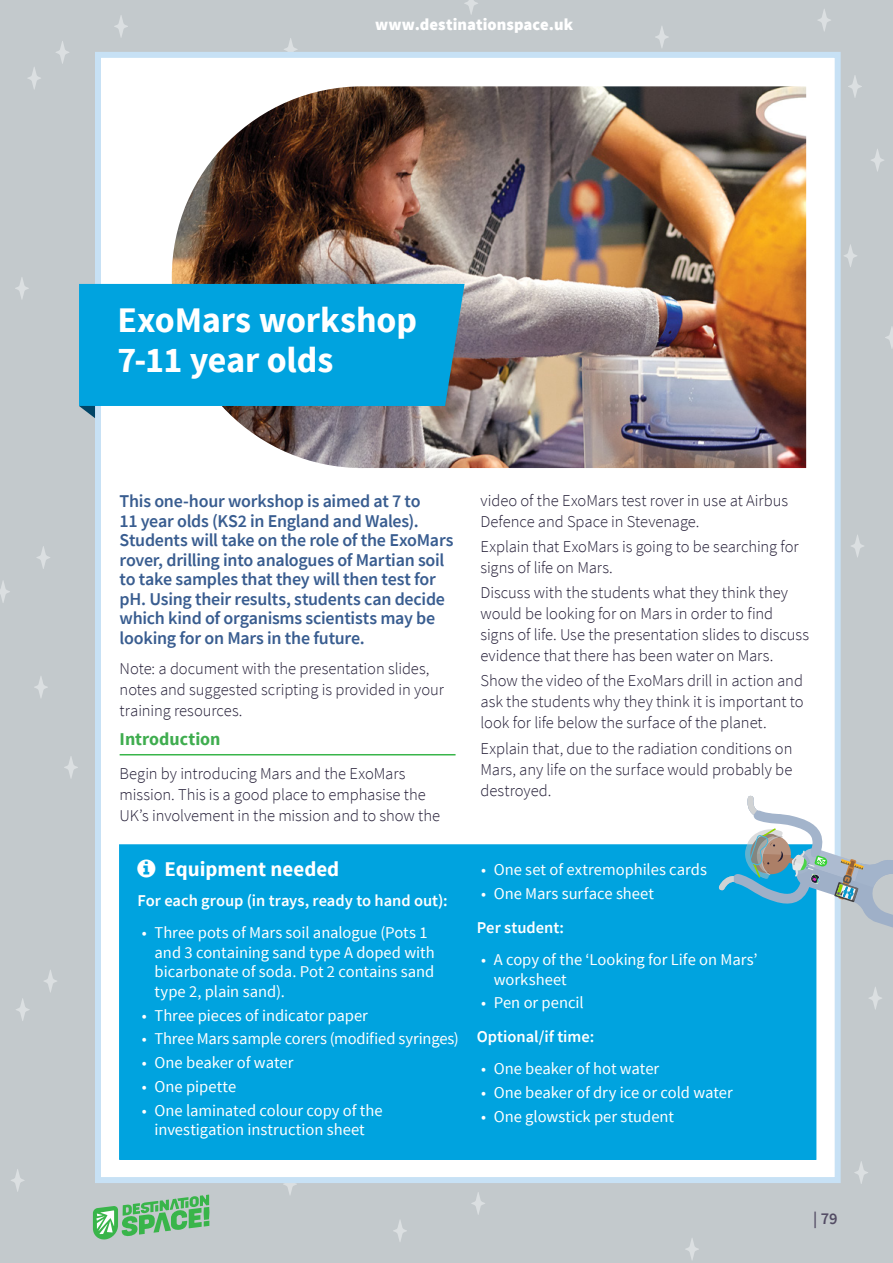
<style>
.page{position:relative;width:893px;height:1263px;background:#c3c9cc}
.page>*{position:absolute;margin:0;border:0;box-sizing:border-box;transform-origin:0 0}
.t1{font:700 36px/40.2px "Source Sans Pro";letter-spacing:-.005em;color:#fff}
.t2{font:700 21px "Source Sans Pro";color:#fff}
.t3{font:600 18px/19.5px "Source Sans Pro";letter-spacing:-.015em;color:#395d90}
.t4{font:700 18px "Source Sans Pro";color:#3fad4f}
.t5{font:300 16.5px/21px "Source Sans Pro";letter-spacing:-.005em;color:#221c35}
.t6{font:16.5px/19.5px "Source Sans Pro";color:#fff}
.t7{font:600 16.5px "Source Sans Pro";color:#fff}
.t8{font:900 16.5px "Source Sans Pro";letter-spacing:.005em;color:#fff}
.t9{font:600 16.5px "Source Sans Pro";color:#534c64}
</style>
<div class="page">
<svg style="left:36px;top:546px;width:14px;height:23px"></svg>
<svg style="left:655px;top:26px;width:14px;height:22px"></svg>
<svg style="left:287px;top:1186px;width:6px;height:9px"></svg>
<svg style="left:393px;top:1220px;width:14px;height:22px"></svg>
<svg style="left:471px;top:1192px;width:14px;height:23px"></svg>
<svg style="left:685px;top:1238px;width:14px;height:22px"></svg>
<svg style="left:34px;top:676px;width:14px;height:22px"></svg>
<svg style="left:11px;top:1169px;width:14px;height:23px"></svg>
<svg style="left:869px;top:987px;width:13px;height:23px"></svg>
<svg style="left:0;top:581px;width:10px;height:22px"></svg>
<svg style="left:464px;top:0;width:14px;height:15px"></svg>
<svg style="left:844px;top:244px;width:13px;height:23px"></svg>
<svg style="left:871px;top:149px;width:13px;height:23px"></svg>
<svg style="left:885px;top:327px;width:8px;height:21px"></svg>
<svg style="left:114px;top:15px;width:14px;height:22px"></svg>
<svg style="left:15px;top:277px;width:14px;height:22px"></svg>
<svg style="left:28px;top:67px;width:13px;height:22px"></svg>
<svg style="left:56px;top:41px;width:13px;height:23px"></svg>
<svg style="left:854px;top:1161px;width:14px;height:23px"></svg>
<svg style="left:16px;top:998px;width:14px;height:23px"></svg>
<svg style="left:44px;top:970px;width:13px;height:22px"></svg>
<svg style="left:64px;top:756px;width:14px;height:22px"></svg>
<svg style="left:851px;top:535px;width:13px;height:22px"></svg>
<svg style="left:818px;top:9px;width:13px;height:22px"></svg>
<svg style="left:848px;top:75px;width:14px;height:22px"></svg>
<svg style="left:285px;top:38px;width:11px;height:11px"></svg>
<svg style="left:93px;top:1194px;width:116px;height:46px"></svg>
<div style="left:95px;top:49px;width:746px;height:1137px;background:#fff"></div>
<img style="left:365px;top:86px;width:441px;height:382px">
<img style="left:172px;top:86px;width:193px;height:382px">
<hr style="left:120px;top:754px;width:336px;height:1px;background:#39b54a">
<div style="left:120px;top:845px;width:696px;height:314px;background:#00a3df"></div>
<div style="left:119px;top:844px;width:697px;height:316px;border:2px solid #00a3df"></div>
<svg style="left:79px;top:281px;width:389px;height:128px;background:#5f91a4"></svg>
<svg style="left:79px;top:287px;width:382px;height:131px;background:#11a1d7"></svg>
<svg style="left:718px;top:796px;width:175px;height:138px"></svg>
<p class="t8" style="left:375px;top:14px;width:199px">www.destinationspace.uk</p>
<h1 class="t1" style="left:117px;top:301px;width:301px">ExoMars workshop<br>7-11 year olds</h1>
<p class="t3" style="left:120px;top:491px;width:335px">This one-hour workshop is aimed at 7 to<br>11 year olds (KS2 in England and Wales).<br>Students will take on the role of the ExoMars rover, drilling into analogues of Martian soil to take samples that they will then test for pH. Using their results, students can decide which kind of organisms scientists may be looking for on Mars in the future.</p>
<p class="t5" style="left:120px;top:658px;width:326px">Note: a document with the presentation slides, notes and suggested scripting is provided in your training resources.</p>
<p class="t4" style="left:120px;top:728px;width:102px">Introduction</p>
<p class="t5" style="left:120px;top:763px;width:322px">Begin by introducing Mars and the ExoMars mission. This is a good place to emphasise the<br>UK’s involvement in the mission and to show the</p>
<p class="t2" style="left:165px;top:856px;width:176px">Equipment needed</p>
<p class="t7" style="left:138px;top:890px;width:312px">For each group (in trays, ready to hand out):</p>
<p class="t6" style="left:155px;top:923px;width:282px;text-indent:-13px">• Three pots of Mars soil analogue (Pots 1 and 3 containing sand type A doped with bicarbonate of soda. Pot 2 contains sand type 2, plain sand).</p>
<p class="t6" style="left:142px;top:1006px;width:228px">• Three pieces of indicator paper</p>
<p class="t6" style="left:142px;top:1029px;width:318px">• Three Mars sample corers (modified syringes)</p>
<p class="t6" style="left:142px;top:1053px;width:153px">• One beaker of water</p>
<p class="t6" style="left:142px;top:1077px;width:96px">• One pipette</p>
<p class="t6" style="left:142px;top:1101px;width:242px;text-align:center">• One laminated colour copy of the investigation instruction sheet</p>
<p class="t5" style="left:480px;top:490px;width:309px">video of the ExoMars test rover in use at Airbus<br>Defence and Space in Stevenage.</p>
<p class="t5" style="left:480px;top:536px;width:320px">Explain that ExoMars is going to be searching for signs of life on Mars.</p>
<p class="t5" style="left:480px;top:582px;width:330px">Discuss with the students what they think they would be looking for on Mars in order to find signs of life. Use the presentation slides to discuss evidence that there has been water on Mars.</p>
<p class="t5" style="left:480px;top:670px;width:325px;text-align:justify">Show the video of the ExoMars drill in action and ask the students why they think it is important to look for life below the surface of the planet.</p>
<p class="t5" style="left:480px;top:738px;width:313px;text-align:justify">Explain that, due to the radiation conditions on Mars, any life on the surface would probably be destroyed.</p>
<p class="t6" style="left:481px;top:860px;width:227px">• One set of extremophiles cards</p>
<p class="t6" style="left:481px;top:884px;width:175px">• One Mars surface sheet</p>
<p class="t7" style="left:477px;top:916px;width:89px">Per student:</p>
<p class="t6" style="left:494px;top:950px;width:265px;text-indent:-13px">• A copy of the ‘Looking for Life on Mars’ worksheet</p>
<p class="t6" style="left:481px;top:993px;width:104px">• Pen or pencil</p>
<p class="t7" style="left:477px;top:1026px;width:119px">Optional/if time:</p>
<p class="t6" style="left:481px;top:1059px;width:180px">• One beaker of hot water</p>
<p class="t6" style="left:481px;top:1083px;width:253px">• One beaker of dry ice or cold water</p>
<p class="t6" style="left:481px;top:1107px;width:195px">• One glowstick per student</p>
<p class="t9" style="left:813px;top:1208px;width:26px">| 79</p>
</div>
